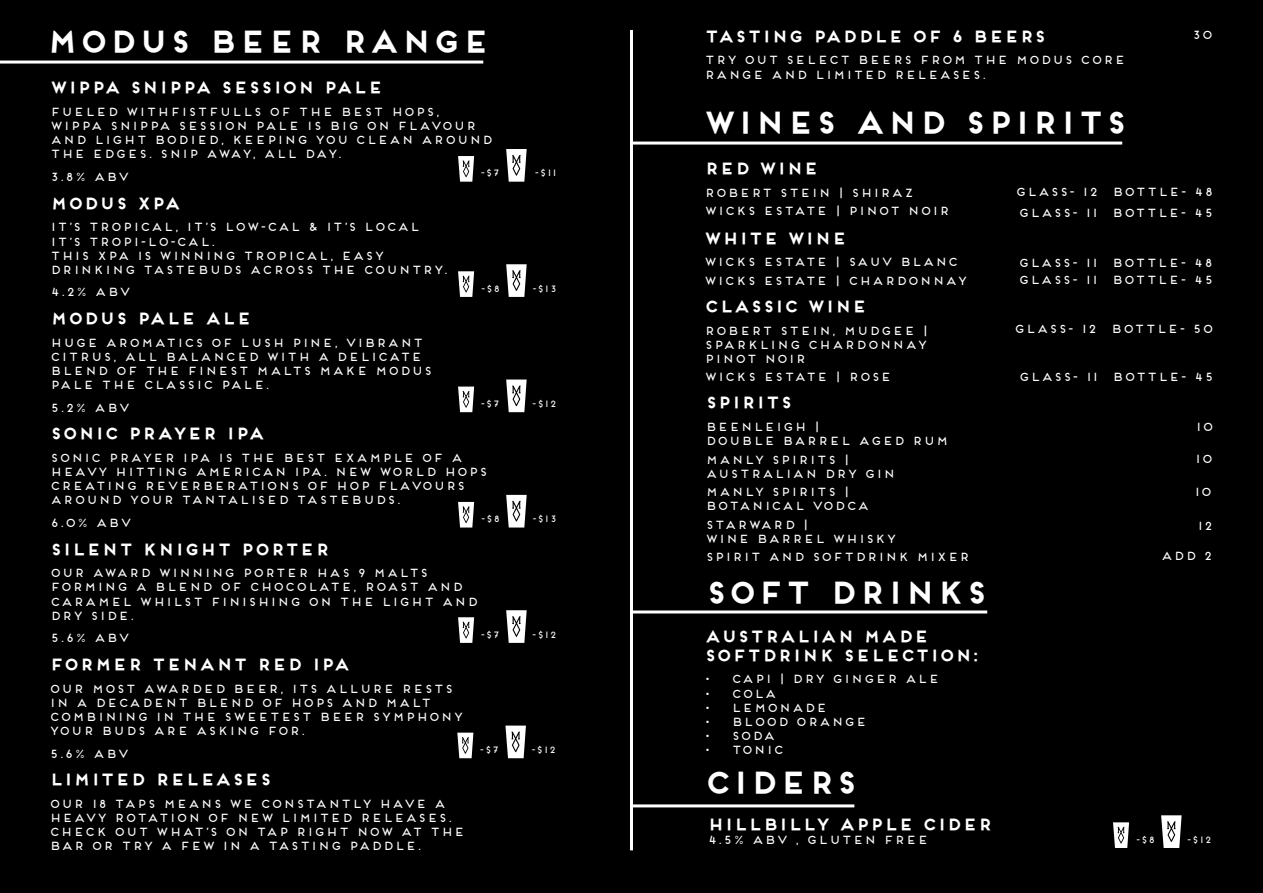
<style>
.page{position:relative;width:1263px;height:893px;background:#000}
.page>*{position:absolute;margin:0;border:0;box-sizing:border-box;transform-origin:0 0}
.t1{font:700 29.55px "Frontage";color:#fff}
.t2{font:700 15.75px/18.9px "Frontage";color:#fff}
.t3{font:11.85px/14.1px "Frontage";color:#fff}
.t4{font:9.15px "Frontage";color:#fff}
</style>
<div class="page">
<hr style="left:630px;top:30px;width:3px;height:820px;background:#fff">
<hr style="left:633px;top:142px;width:489px;height:3px;background:#fff">
<hr style="left:0;top:61px;width:483px;height:3px;background:#fff">
<hr style="left:630px;top:804px;width:224px;height:3px;background:#fff">
<svg style="left:1113px;top:822px;width:16px;height:26px"></svg>
<svg style="left:1161px;top:815px;width:20px;height:33px"></svg>
<svg style="left:458px;top:156px;width:16px;height:26px"></svg>
<svg style="left:506px;top:149px;width:21px;height:33px"></svg>
<svg style="left:458px;top:502px;width:16px;height:25px"></svg>
<svg style="left:506px;top:495px;width:21px;height:32px"></svg>
<svg style="left:458px;top:617px;width:16px;height:26px"></svg>
<svg style="left:506px;top:610px;width:21px;height:33px"></svg>
<svg style="left:457px;top:733px;width:16px;height:25px"></svg>
<svg style="left:505px;top:726px;width:21px;height:32px"></svg>
<svg style="left:458px;top:271px;width:16px;height:26px"></svg>
<svg style="left:506px;top:264px;width:21px;height:33px"></svg>
<svg style="left:458px;top:387px;width:16px;height:25px"></svg>
<svg style="left:506px;top:379px;width:21px;height:33px"></svg>
<hr style="left:630px;top:610px;width:357px;height:3px;background:#fff">
<h1 class="t1" style="left:45px;top:23px;width:446px">MODUS BEER RANGE</h1>
<h2 class="t2" style="left:50px;top:78px;width:334px">WIPPA SNIPPA SESSION PALE</h2>
<p class="t3" style="left:50px;top:104px;width:445px">FUELED WITHFISTFULLS OF THE BEST HOPS, WIPPA SNIPPA SESSION PALE IS BIG ON FLAVOUR AND LIGHT BODIED, KEEPING YOU CLEAN AROUND THE EDGES. SNIP AWAY, ALL DAY.</p>
<p class="t3" style="left:50px;top:169px;width:81px">3.8% ABV</p>
<p class="t4" style="left:480px;top:168px;width:22px">-$7</p>
<p class="t4" style="left:534px;top:168px;width:25px">-$11</p>
<h2 class="t2" style="left:50px;top:193px;width:132px">MODUS XPA</h2>
<p class="t3" style="left:50px;top:220px;width:400px">IT’S TROPICAL, IT’S LOW-CAL &amp; IT’S LOCAL IT’S TROPI-LO-CAL.<br>THIS XPA IS WINNING TROPICAL, EASY DRINKING TASTEBUDS ACROSS THE COUNTRY.</p>
<p class="t3" style="left:50px;top:285px;width:82px">4.2% ABV</p>
<p class="t4" style="left:480px;top:283px;width:21px">-$8</p>
<p class="t4" style="left:531px;top:283px;width:27px">-$13</p>
<h2 class="t2" style="left:50px;top:308px;width:203px">MODUS PALE ALE</h2>
<p class="t3" style="left:50px;top:335px;width:384px">HUGE AROMATICS OF LUSH PINE, VIBRANT<br>CITRUS, ALL BALANCED WITH A DELICATE<br>BLEND OF THE FINEST MALTS MAKE MODUS<br>PALE THE CLASSIC PALE.</p>
<p class="t3" style="left:50px;top:400px;width:82px">5.2% ABV</p>
<p class="t4" style="left:480px;top:398px;width:22px">-$7</p>
<p class="t4" style="left:531px;top:398px;width:27px">-$12</p>
<h2 class="t2" style="left:50px;top:424px;width:217px">SONIC PRAYER IPA</h2>
<p class="t3" style="left:50px;top:450px;width:440px">SONIC PRAYER IPA IS THE BEST EXAMPLE OF A HEAVY HITTING AMERICAN IPA. NEW WORLD HOPS CREATING REVERBERATIONS OF HOP FLAVOURS AROUND YOUR TANTALISED TASTEBUDS.</p>
<p class="t3" style="left:50px;top:515px;width:83px">6.0% ABV</p>
<p class="t4" style="left:480px;top:513px;width:21px">-$8</p>
<p class="t4" style="left:531px;top:513px;width:27px">-$13</p>
<h2 class="t2" style="left:50px;top:539px;width:281px">SILENT KNIGHT PORTER</h2>
<p class="t3" style="left:50px;top:566px;width:430px">OUR AWARD WINNING PORTER HAS 9 MALTS<br>FORMING A BLEND OF CHOCOLATE, ROAST AND<br>CARAMEL WHILST FINISHING ON THE LIGHT AND<br>DRY SIDE.</p>
<p class="t3" style="left:50px;top:631px;width:82px">5.6% ABV</p>
<p class="t4" style="left:480px;top:629px;width:22px">-$7</p>
<p class="t4" style="left:531px;top:629px;width:27px">-$12</p>
<h2 class="t2" style="left:49px;top:654px;width:303px">FORMER TENANT RED IPA</h2>
<p class="t3" style="left:49px;top:681px;width:416px">OUR MOST AWARDED BEER, ITS ALLURE RESTS IN A DECADENT BLEND OF HOPS AND MALT COMBINING IN THE SWEETEST BEER SYMPHONY YOUR BUDS ARE ASKING FOR.</p>
<p class="t3" style="left:49px;top:746px;width:82px">5.6% ABV</p>
<p class="t4" style="left:479px;top:744px;width:22px">-$7</p>
<p class="t4" style="left:530px;top:744px;width:27px">-$12</p>
<h2 class="t2" style="left:49px;top:770px;width:224px">LIMITED RELEASES</h2>
<p class="t3" style="left:49px;top:796px;width:418px">OUR 18 TAPS MEANS WE CONSTANTLY HAVE A HEAVY ROTATION OF NEW LIMITED RELEASES.<br>CHECK OUT WHAT’S ON TAP RIGHT NOW AT THE BAR OR TRY A FEW IN A TASTING PADDLE.</p>
<h2 class="t2" style="left:704px;top:26px;width:343px">TASTING PADDLE OF 6 BEERS</h2>
<p class="t3" style="left:704px;top:53px;width:423px">TRY OUT SELECT BEERS FROM THE MODUS CORE<br>RANGE AND LIMITED RELEASES.</p>
<h1 class="t1" style="left:702px;top:104px;width:426px">WINES AND SPIRITS</h1>
<p class="t3" style="left:1191px;top:27px;width:23px">30</p>
<h2 class="t2" style="left:704px;top:159px;width:116px">RED WINE</h2>
<p class="t3" style="left:704px;top:183px;width:247px;line-height:18.5px">ROBERT STEIN | SHIRAZ<br>WICKS ESTATE | PINOT NOIR</p>
<p class="t3" style="left:1015px;top:181px;width:200px;line-height:20.5px">GLASS- 12 BOTTLE- 48<br>GLASS- 11 BOTTLE- 45</p>
<h2 class="t2" style="left:704px;top:228px;width:144px">WHITE WINE</h2>
<p class="t3" style="left:704px;top:253px;width:265px;line-height:18.5px">WICKS ESTATE | SAUV BLANC<br>WICKS ESTATE | CHARDONNAY</p>
<p class="t3" style="left:1018px;top:253px;width:197px;line-height:17.5px">GLASS- 11 BOTTLE- 48<br>GLASS- 11 BOTTLE- 45</p>
<h2 class="t2" style="left:704px;top:296px;width:164px">CLASSIC WINE</h2>
<p class="t3" style="left:704px;top:323px;width:226px;text-align:justify">ROBERT STEIN, MUDGEE | SPARKLING CHARDONNAY PINOT NOIR</p>
<p class="t3" style="left:704px;top:370px;width:189px">WICKS ESTATE | ROSE</p>
<h2 class="t2" style="left:705px;top:393px;width:89px">SPIRITS</h2>
<p class="t3" style="left:705px;top:419px;width:245px">BEENLEIGH |<br>DOUBLE BARREL AGED RUM</p>
<p class="t3" style="left:705px;top:452px;width:192px">MANLY SPIRITS |<br>AUSTRALIAN DRY GIN</p>
<p class="t3" style="left:705px;top:484px;width:166px">MANLY SPIRITS |<br>BOTANICAL VODCA</p>
<p class="t3" style="left:705px;top:517px;width:193px">STARWARD |<br>WINE BARREL WHISKY</p>
<p class="t3" style="left:705px;top:550px;width:267px">SPIRIT AND SOFTDRINK MIXER</p>
<h1 class="t1" style="left:704px;top:574px;width:285px">SOFT DRINKS</h1>
<h2 class="t2" style="left:704px;top:626px;width:276px">AUSTRALIAN MADE<br>SOFTDRINK SELECTION:</h2>
<p class="t3" style="left:704px;top:672px;width:237px">• CAPI | DRY GINGER ALE</p>
<p class="t3" style="left:704px;top:686px;width:75px">• COLA</p>
<p class="t3" style="left:704px;top:700px;width:125px">• LEMONADE</p>
<p class="t3" style="left:704px;top:714px;width:165px">• BLOOD ORANGE</p>
<p class="t3" style="left:704px;top:728px;width:73px">• SODA</p>
<p class="t3" style="left:704px;top:742px;width:82px">• TONIC</p>
<p class="t3" style="left:1013px;top:322px;width:201px">GLASS- 12 BOTTLE- 50</p>
<p class="t3" style="left:1018px;top:369px;width:197px">GLASS- 11 BOTTLE- 45</p>
<p class="t3" style="left:1195px;top:419px;width:20px">10</p>
<p class="t3" style="left:1194px;top:451px;width:20px">10</p>
<p class="t3" style="left:1193px;top:484px;width:20px">10</p>
<p class="t3" style="left:1196px;top:519px;width:18px">12</p>
<p class="t3" style="left:1160px;top:549px;width:54px">ADD 2</p>
<h1 class="t1" style="left:703px;top:764px;width:155px">CIDERS</h1>
<h2 class="t2" style="left:707px;top:814px;width:287px">HILLBILLY APPLE CIDER</h2>
<p class="t3" style="left:707px;top:832px;width:223px">4.5% ABV , GLUTEN FREE</p>
<p class="t4" style="left:1135px;top:834px;width:21px">-$8</p>
<p class="t4" style="left:1186px;top:834px;width:27px">-$12</p>
</div>
